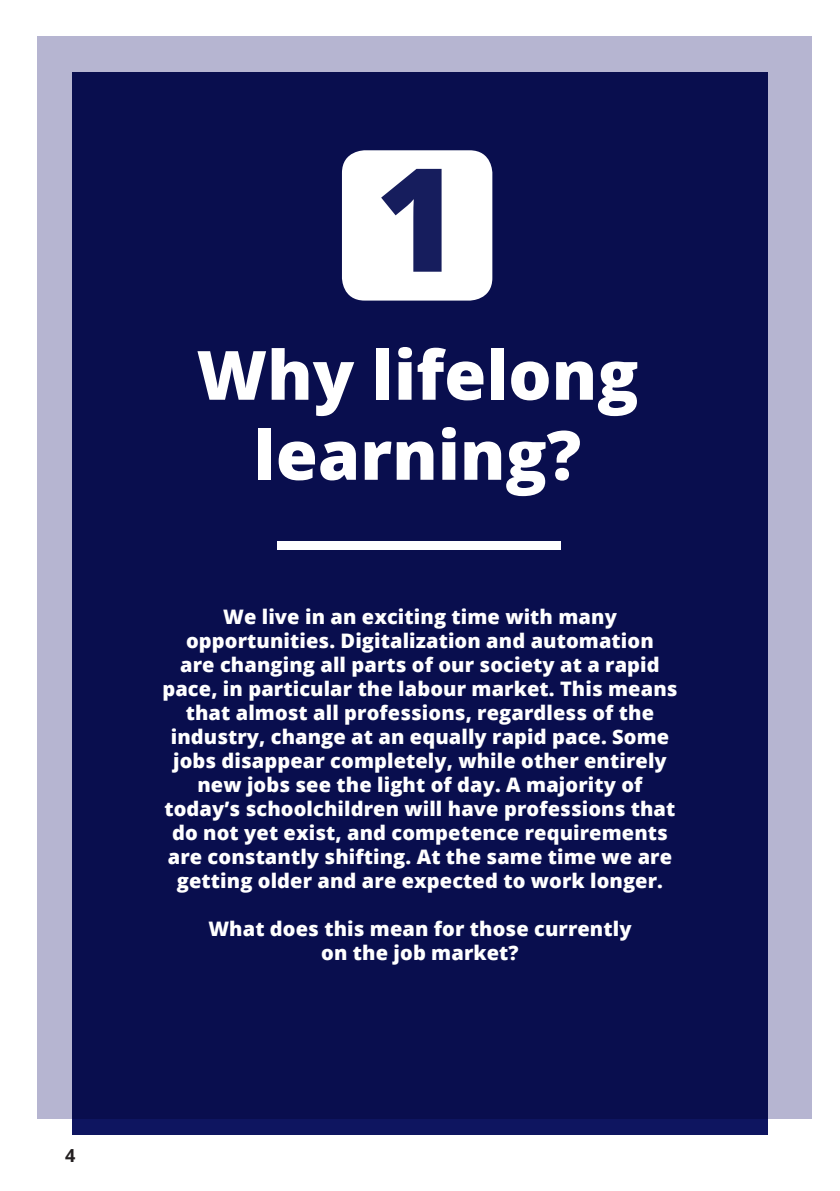
<style>
.page{position:relative;width:840px;height:1191px;background:#fff}
.page>*{position:absolute;margin:0;border:0;box-sizing:border-box;transform-origin:0 0}
.t1{font:800 144px "Open Sans";color:#161d5d}
.t2{font:800 68px/80px "Open Sans";color:#fff;text-align:center}
.t3{font:800 20px/24px "Open Sans";letter-spacing:.005em;color:#fff;text-align:center}
.t4{font:700 18px "Open Sans";color:#231f20}
</style>
<div class="page">
<div style="left:37px;top:37px;width:774px;height:1082px;background:#b6b5d1"></div>
<div style="left:72px;top:72px;width:695px;height:1062px;background:#090e4e"></div>
<div style="left:277px;top:541px;width:284px;height:9px;background:#fff"></div>
<div style="left:342px;top:150px;width:150px;height:150px;background:#fff;border-radius:23px"></div>
<p class="t4" style="left:65px;top:1143px;width:12px">4</p>
<p class="t1" style="left:375px;top:110px;width:86px">1</p>
<p class="t2" style="left:196px;top:331px;width:443px">Why lifelong learning?</p>
<p class="t3" style="left:162px;top:604px;width:516px">We live in an exciting time with many opportunities. Digitalization and automation<br>are changing all parts of our society at a rapid pace, in particular the labour market. This means that almost all professions, regardless of the industry, change at an equally rapid pace. Some jobs disappear completely, while other entirely new jobs see the light of day. A majority of today’s schoolchildren will have professions that do not yet exist, and competence requirements are constantly shifting. At the same time we are getting older and are expected to work longer.</p>
<p class="t3" style="left:208px;top:916px;width:424px">What does this mean for those currently on the job market?</p>
</div>
